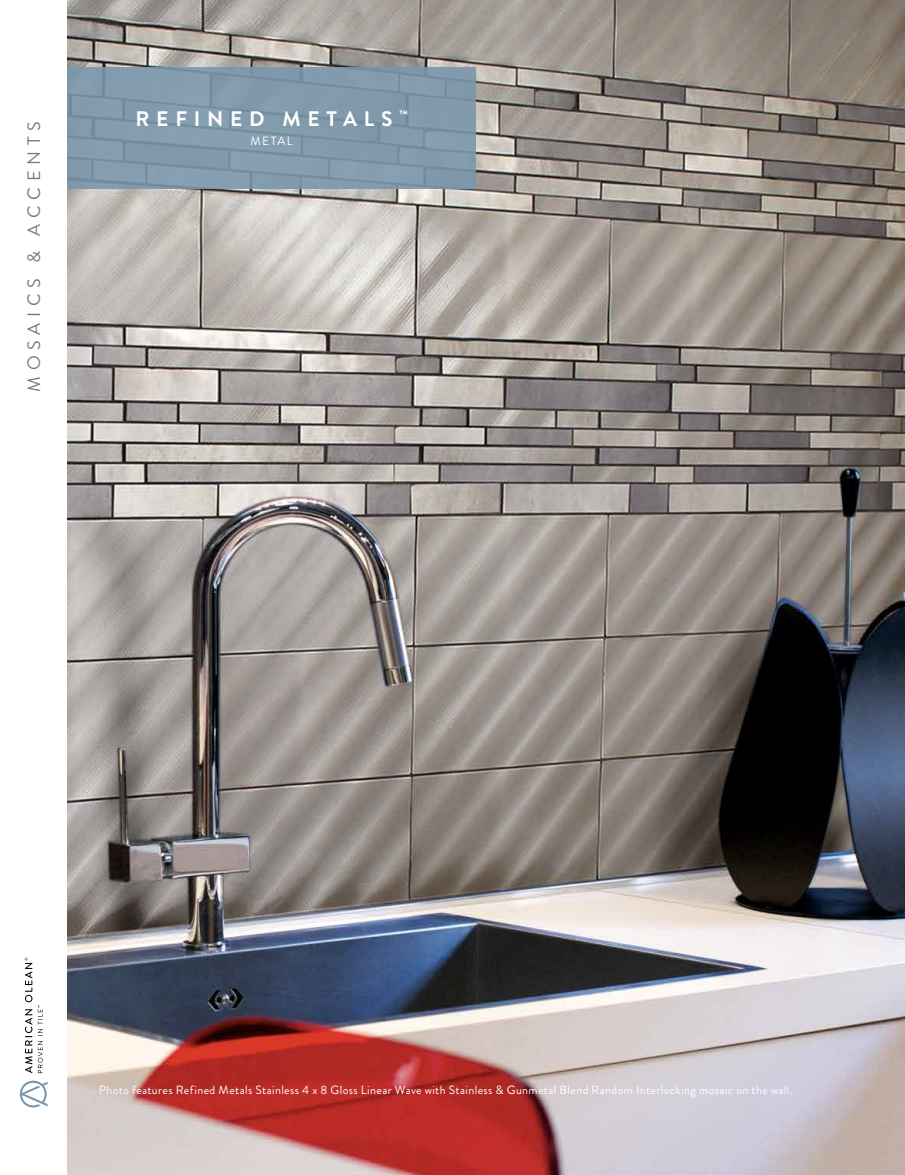
<style>
.page{position:relative;width:905px;height:1175px;background:#fff}
.page>*{position:absolute;margin:0;border:0;box-sizing:border-box;transform-origin:0 0}
.t1{font:700 21px "Brandon Grotesque";letter-spacing:.32em;color:#fff}
.t2{font:18px "Brandon Grotesque";letter-spacing:.32em;color:#847770}
.t3{font:12px "Brandon Grotesque";letter-spacing:.03em;color:#fff}
</style>
<div class="page">
<svg style="left:25px;top:1009px;width:7px;height:64px"></svg>
<svg style="left:25px;top:957px;width:7px;height:45px"></svg>
<svg style="left:20px;top:1080px;width:28px;height:27px"></svg>
<svg style="left:38px;top:1005px;width:5px;height:68px"></svg>
<img style="left:68px;top:0;width:836px;height:1174px">
<svg style="left:68px;top:68px;width:407px;height:121px;fill:#829bad"></svg>
<h2 class="t2" style="left:21px;top:392px;width:272px;rotate:-90deg">MOSAICS &amp; ACCENTS</h2>
<h1 class="t1" style="left:135px;top:104px;width:274px">REFINED METALS <sup>™</sup></h1>
<p class="t3" style="left:250px;top:133px;width:44px">METAL</p>
<p class="t3" style="left:99px;top:1081px;width:695px">Photo features Refined Metals Stainless 4 x 8 Gloss Linear Wave with Stainless &amp; Gunmetal Blend Random Interlocking mosaic on the wall.</p>
</div>
